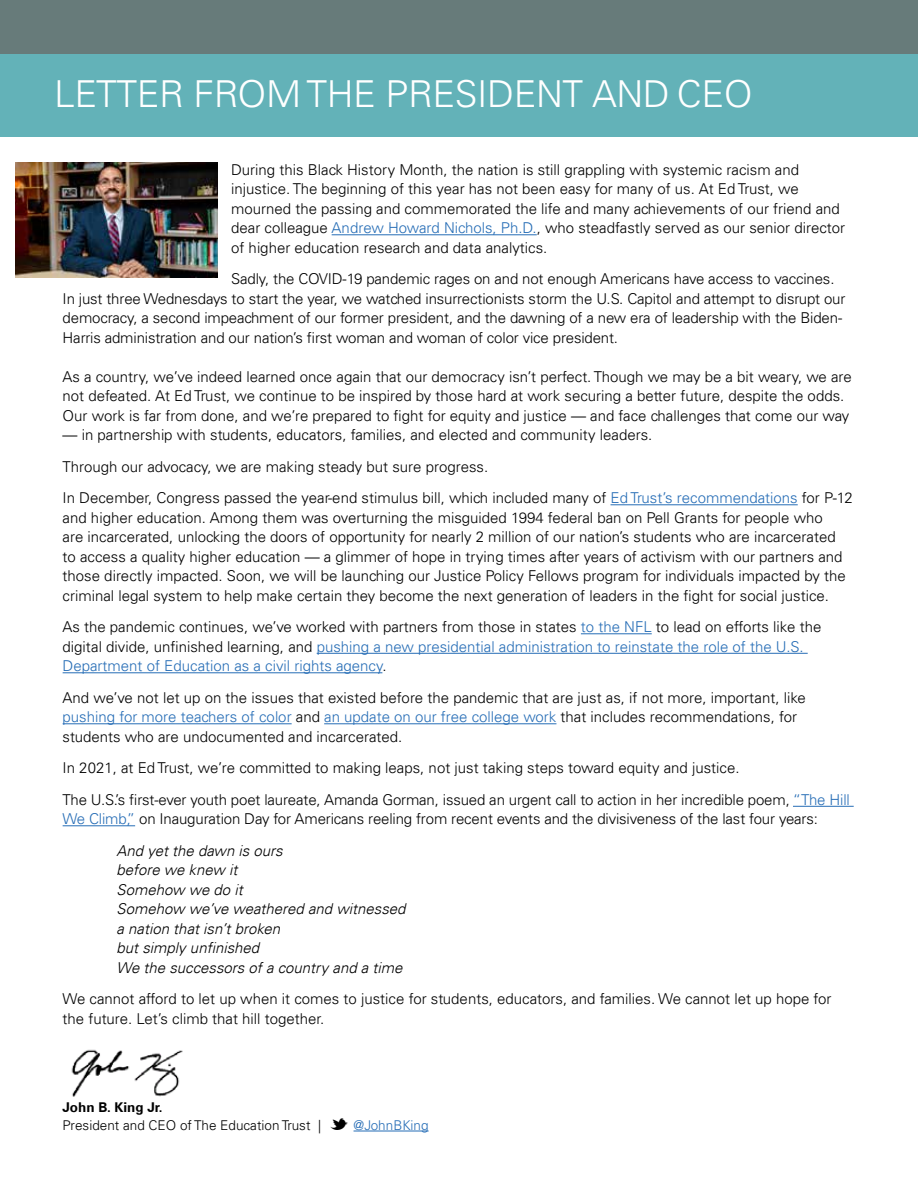
<style>
.page{position:relative;width:918px;height:1188px;background:#fff}
.page>*{position:absolute;margin:0;border:0;box-sizing:border-box;transform-origin:0 0}
.t1{font:300 37.2px "Univers LT";letter-spacing:-.01em;color:#fff}
.t2{font:300 15px/19.5px "Univers LT";color:#000}
.t3{font:italic 300 15px/19.5px "Univers LT";color:#000}
.t4{font:300 13.5px/18px "Univers LT";color:#000}
.s1{color:#266db6}
.s2{font-style:italic}
.s3{font-weight:700}
.s4{font-family:"Social Logos";font-weight:400;font-size:21px}
</style>
<div class="page">
<div style="left:0;top:0;width:918px;height:137px;background:#63b2b8"></div>
<div style="left:0;top:0;width:918px;height:54px;background:#677b7a"></div>
<hr style="left:332px;top:234px;width:205px;height:1px;background:#266db6">
<hr style="left:611px;top:504px;width:187px;height:1px;background:#266db6">
<hr style="left:581px;top:633px;width:71px;height:1px;background:#266db6">
<hr style="left:317px;top:653px;width:491px;height:1px;background:#266db6">
<hr style="left:63px;top:672px;width:319px;height:1px;background:#266db6">
<hr style="left:63px;top:723px;width:229px;height:1px;background:#266db6">
<hr style="left:324px;top:723px;width:232px;height:1px;background:#266db6">
<hr style="left:793px;top:806px;width:61px;height:1px;background:#266db6">
<hr style="left:63px;top:825px;width:72px;height:1px;background:#266db6">
<img style="left:71px;top:1049px;width:112px;height:48px">
<hr style="left:354px;top:1131px;width:75px;height:1px;background:#266db6">
<img style="left:15px;top:163px;width:203px;height:115px">
<h1 class="t1" style="left:54px;top:71px;width:700px">LETTER FROM THE PRESIDENT AND CEO</h1>
<p class="t2" style="left:231px;top:160px;width:616px">During this Black History Month, the nation is still grappling with systemic racism and injustice. The beginning of this year has not been easy for many of us. At Ed Trust, we mourned the passing and commemorated the life and many achievements of our friend and dear colleague <span class="s1">Andrew Howard Nichols, Ph.D.</span>, who steadfastly served as our senior director of higher education research and data analytics.</p>
<p class="t2" style="left:63px;top:269px;width:784px;text-indent:169px">Sadly, the COVID-19 pandemic rages on and not enough Americans have access to vaccines.<br>In just three Wednesdays to start the year, we watched insurrectionists storm the U.S. Capitol and attempt to disrupt our democracy, a second impeachment of our former president, and the dawning of a new era of leadership with the Biden-Harris administration and our nation’s first woman and woman of color vice president.</p>
<p class="t2" style="left:63px;top:367px;width:791px">As a country, we’ve indeed learned once again that our democracy isn’t perfect. Though we may be a bit weary, we are not defeated. At Ed Trust, we continue to be inspired by those hard at work securing a better future, despite the odds.<br>Our work is far from done, and we’re prepared to fight for equity and justice — and face challenges that come our way</p>
<p class="t2" style="left:63px;top:419px;width:792px;line-height:31.5px">— in partnership with students, educators, families, and elected and community leaders.<br>Through our advocacy, we are making steady but sure progress.<br>In December, Congress passed the year-end stimulus bill, which included many of <span class="s1">Ed Trust’s recommendations</span> for P-12</p>
<p class="t2" style="left:63px;top:508px;width:785px">and higher education. Among them was overturning the misguided 1994 federal ban on Pell Grants for people who are incarcerated, unlocking the doors of opportunity for nearly 2 million of our nation’s students who are incarcerated to access a quality higher education — a glimmer of hope in trying times after years of activism with our partners and those directly impacted. Soon, we will be launching our Justice Policy Fellows program for individuals impacted by the criminal legal system to help make certain they become the next generation of leaders in the fight for social justice.</p>
<p class="t2" style="left:63px;top:617px;width:760px">As the pandemic continues, we’ve worked with partners from those in states <span class="s1">to the NFL</span> to lead on efforts like the digital divide, unfinished learning, and <span class="s1">pushing a new presidential administration to reinstate the role of the U.S.<br>Department of Education as a civil rights agency</span>.</p>
<p class="t2" style="left:63px;top:688px;width:745px">And we’ve not let up on the issues that existed before the pandemic that are just as, if not more, important, like <span class="s1">pushing for more teachers of color</span> and <span class="s1">an update on our free college work</span> that includes recommendations, for students who are undocumented and incarcerated.</p>
<p class="t2" style="left:63px;top:752px;width:789px;line-height:31.5px">In 2021, at Ed Trust, we’re committed to making leaps, not just taking steps toward equity and justice.<br>The U.S.’s first-ever youth poet laureate, Amanda Gorman, issued an urgent call to action in her incredible poem, <span class="s1">“The Hill</span></p>
<p class="t2" style="left:117px;top:803px;width:703px;line-height:31.5px;text-indent:-54px"><span class="s1">We Climb,”</span> on Inauguration Day for Americans reeling from recent events and the divisiveness of the last four years:<br><span class="s2">And yet the dawn is ours</span></p>
<p class="t3" style="left:117px;top:860px;width:290px">before we knew it<br>Somehow we do it<br>Somehow we’ve weathered and witnessed a nation that isn’t broken<br>but simply unfinished<br>We the successors of a country and a time</p>
<p class="t2" style="left:63px;top:989px;width:770px">We cannot afford to let up when it comes to justice for students, educators, and families. We cannot let up hope for the future. Let’s climb that hill together.</p>
<p class="t4" style="left:63px;top:1098px;width:367px"><span class="s3">John B. King Jr.<br></span>President and CEO of The Education Trust | <span class="s4">M</span> <span class="s1">@JohnBKing</span></p>
</div>
